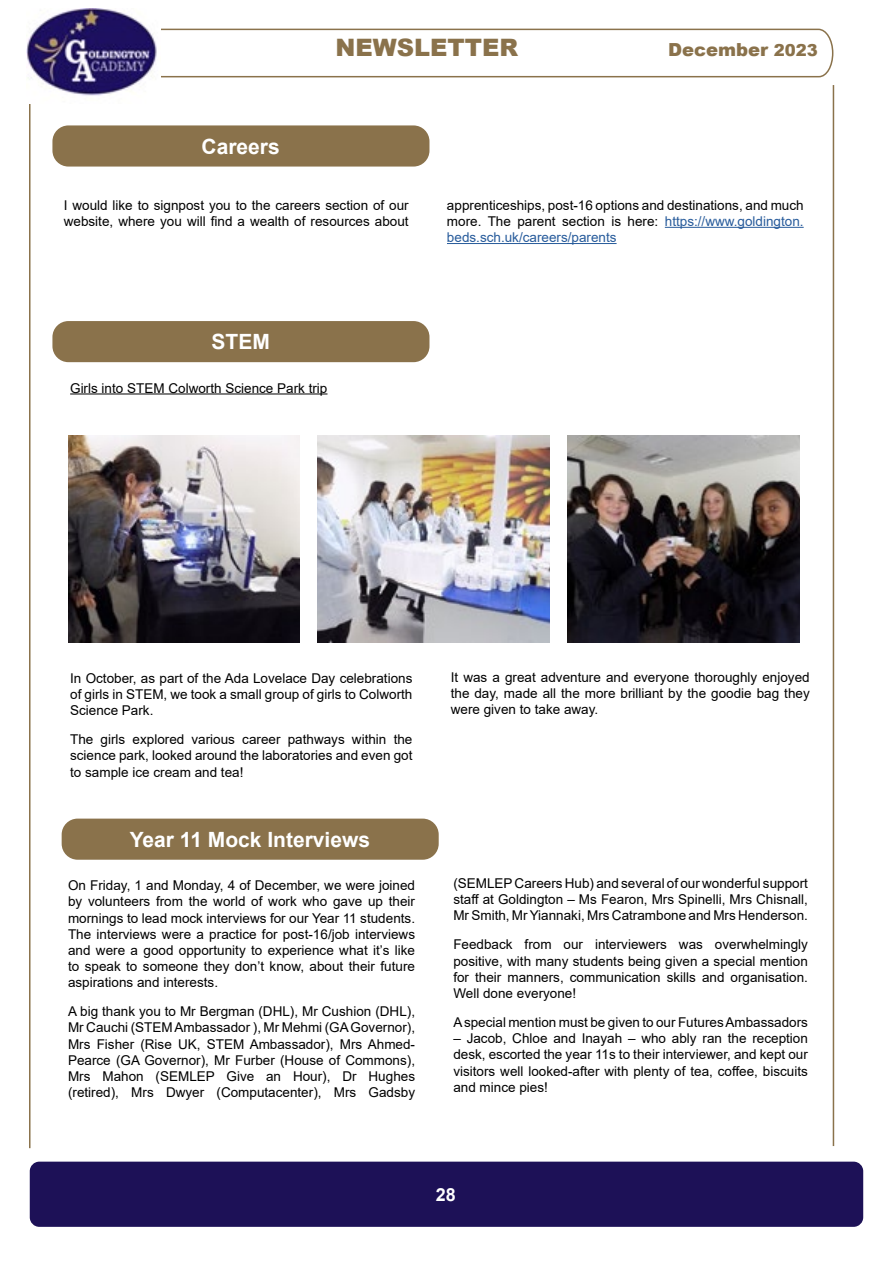
<style>
.page{position:relative;width:893px;height:1263px;background:#fff}
.page>*{position:absolute;margin:0;border:0;box-sizing:border-box;transform-origin:0 0}
.t1{font:900 24px "Arial";color:#8a724b}
.t2{font:700 21px "Arial";color:#fff}
.t3{font:900 18px "Arial";color:#8a724b}
.t4{font:700 18px "Arial";color:#fff}
.t5{font:13.5px/16.2px "Arial";color:#000;text-align:justify}
.s1{font-size:16.5px}
.s2{color:#275b9b}
</style>
<div class="page">
<div style="left:30px;top:1161px;width:833px;height:66px;background:#1d1157;border-radius:10px"></div>
<svg style="left:161px;top:28px;width:673px;height:50px"></svg>
<hr style="left:833px;top:85px;width:1px;height:1061px;background:#8a724b">
<hr style="left:29px;top:85px;width:2px;height:1063px;background:#8a724b">
<img style="left:27px;top:9px;width:130px;height:94px">
<div style="left:52px;top:125px;width:377px;height:42px;background:#8a724b;border-radius:16px"></div>
<div style="left:52px;top:321px;width:377px;height:41px;background:#8a724b;border-radius:16px"></div>
<div style="left:62px;top:819px;width:377px;height:41px;background:#8a724b;border-radius:16px"></div>
<hr style="left:665px;top:227px;width:139px;height:1px;background:#275b9b">
<hr style="left:447px;top:243px;width:170px;height:1px;background:#275b9b">
<hr style="left:70px;top:393px;width:257px;height:1px;background:#000">
<img style="left:68px;top:436px;width:232px;height:206px">
<img style="left:318px;top:436px;width:232px;height:206px">
<img style="left:568px;top:436px;width:231px;height:206px">
<h2 class="t2" style="left:202px;top:131px;width:80px">Careers</h2>
<h1 class="t1" style="left:336px;top:30px;width:184px">NEWSLETTER</h1>
<h3 class="t3" style="left:668px;top:36px;width:151px">December <span class="s1">2023</span></h3>
<p class="t5" style="left:64px;top:197px;width:346px">I would like to signpost you to the careers section of our website, where you will find a wealth of resources about</p>
<p class="t5" style="left:447px;top:197px;width:358px">apprenticeships, post-16 options and destinations, and much more. The parent section is here: <span class="s2">https://www.goldington. beds.sch.uk/careers/parents</span></p>
<h2 class="t2" style="left:212px;top:327px;width:60px">STEM</h2>
<p class="t5" style="left:70px;top:380px;width:259px">Girls into STEM Colworth Science Park trip</p>
<p class="t5" style="left:70px;top:670px;width:344px">In October, as part of the Ada Lovelace Day celebrations of girls in STEM, we took a small group of girls to Colworth Science Park.</p>
<p class="t5" style="left:70px;top:731px;width:344px">The girls explored various career pathways within the science park, looked around the laboratories and even got to sample ice cream and tea!</p>
<h2 class="t2" style="left:130px;top:825px;width:242px">Year 11 Mock Interviews</h2>
<p class="t5" style="left:68px;top:877px;width:349px">On Friday, 1 and Monday, 4 of December, we were joined by volunteers from the world of work who gave up their mornings to lead mock interviews for our Year 11 students.<br>The interviews were a practice for post-16/job interviews and were a good opportunity to experience what it’s like to speak to someone they don’t know, about their future aspirations and interests.</p>
<p class="t5" style="left:68px;top:1003px;width:349px">A big thank you to Mr Bergman (DHL), Mr Cushion (DHL), Mr Cauchi (STEM Ambassador ), Mr Mehmi (GA Governor), Mrs Fisher (Rise UK, STEM Ambassador), Mrs Ahmed-Pearce (GA Governor), Mr Furber (House of Commons), Mrs Mahon (SEMLEP Give an Hour), Dr Hughes (retired), Mrs Dwyer (Computacenter), Mrs Gadsby</p>
<p class="t5" style="left:451px;top:669px;width:360px">It was a great adventure and everyone thoroughly enjoyed the day, made all the more brilliant by the goodie bag they were given to take away.</p>
<p class="t5" style="left:453px;top:875px;width:356px">(SEMLEP Careers Hub) and several of our wonderful support staff at Goldington – Ms Fearon, Mrs Spinelli, Mrs Chisnall, Mr Smith, Mr Yiannaki, Mrs Catrambone and Mrs Henderson.</p>
<p class="t5" style="left:453px;top:936px;width:356px">Feedback from our interviewers was overwhelmingly positive, with many students being given a special mention for their manners, communication skills and organisation.<br>Well done everyone!</p>
<p class="t5" style="left:453px;top:1014px;width:356px">A special mention must be given to our Futures Ambassadors</p>
<p class="t5" style="left:453px;top:1030px;width:356px">– Jacob, Chloe and Inayah – who ably ran the reception desk, escorted the year 11s to their interviewer, and kept our visitors well looked-after with plenty of tea, coffee, biscuits and mince pies!</p>
<h3 class="t4" style="left:436px;top:1182px;width:22px">28</h3>
</div>
